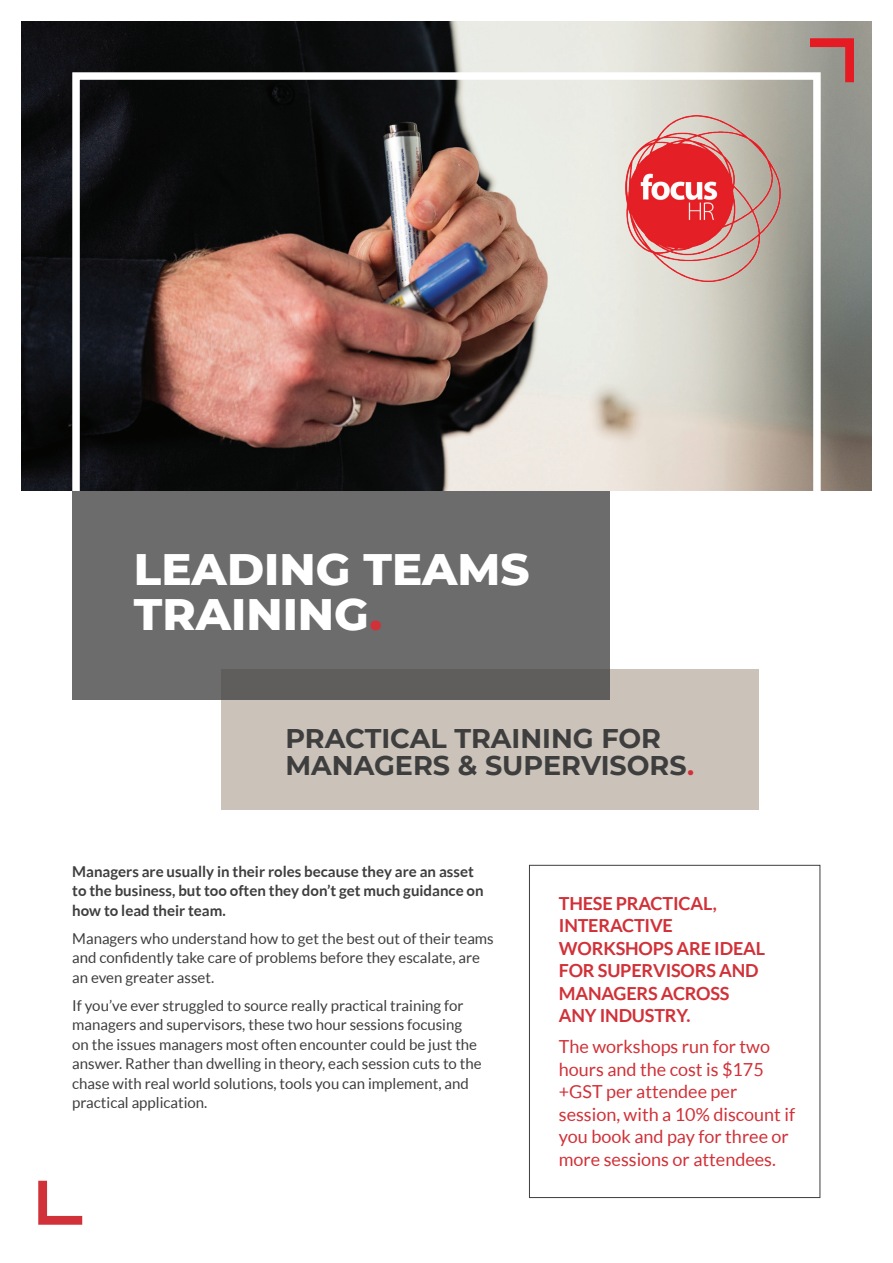
<style>
.page{position:relative;width:893px;height:1263px;background:#fff}
.page>*{position:absolute;margin:0;border:0;box-sizing:border-box;transform-origin:0 0}
.t1{font:800 45px/45px "Montserrat";color:#fff}
.t2{font:700 27px/27px "Montserrat";color:#3e3e3f}
.t3{font:18px/22.5px "Lato";color:#d13138}
.t4{font:700 18px/22.5px "Lato";letter-spacing:-.01em;color:#d13138}
.t5{font:15px/19.5px "Lato";color:#3e3e3f}
.t6{font:700 15px/19.5px "Lato";color:#3e3e3f}
.s1{color:#d13138}
</style>
<div class="page">
<img style="left:21px;top:21px;width:851px;height:470px">
<div style="left:72px;top:72px;width:749px;height:423px;border:8px solid #fff"></div>
<svg style="left:810px;top:38px;width:44px;height:44px;background:#b9706f"></svg>
<svg style="left:38px;top:1181px;width:44px;height:44px"></svg>
<div style="left:221px;top:669px;width:537px;height:141px;background:#cbc3b9"></div>
<div style="left:72px;top:491px;width:537px;height:208px;background:linear-gradient(to bottom,#6e6e70,#686767)"></div>
<div style="left:529px;top:865px;width:291px;height:333px;border:1px solid #3e3e3f"></div>
<img style="left:625px;top:116px;width:155px;height:166px">
<h1 class="t1" style="left:134px;top:544px;width:397px">LEADING TEAMS<br>TRAINING<span class="s1">.</span></h1>
<h2 class="t2" style="left:285px;top:723px;width:410px">PRACTICAL TRAINING FOR<br>MANAGERS &amp; SUPERVISORS<span class="s1">.</span></h2>
<p class="t6" style="left:72px;top:861px;width:413px">Managers are usually in their roles because they are an asset to the business, but too often they don’t get much guidance on how to lead their team.</p>
<p class="t5" style="left:72px;top:928px;width:423px">Managers who understand how to get the best out of their teams and confidently take care of problems before they escalate, are an even greater asset.</p>
<p class="t5" style="left:72px;top:995px;width:411px">If you’ve ever struggled to source really practical training for managers and supervisors, these two hour sessions focusing on the issues managers most often encounter could be just the answer. Rather than dwelling in theory, each session cuts to the chase with real world solutions, tools you can implement, and practical application.</p>
<p class="t4" style="left:559px;top:892px;width:208px">THESE PRACTICAL,<br>INTERACTIVE<br>WORKSHOPS ARE IDEAL<br>FOR SUPERVISORS AND<br>MANAGERS ACROSS<br>ANY INDUSTRY.</p>
<p class="t3" style="left:559px;top:1035px;width:238px">The workshops run for two hours and the cost is $175 +GST per attendee per session, with a 10% discount if you book and pay for three or more sessions or attendees.</p>
</div>
